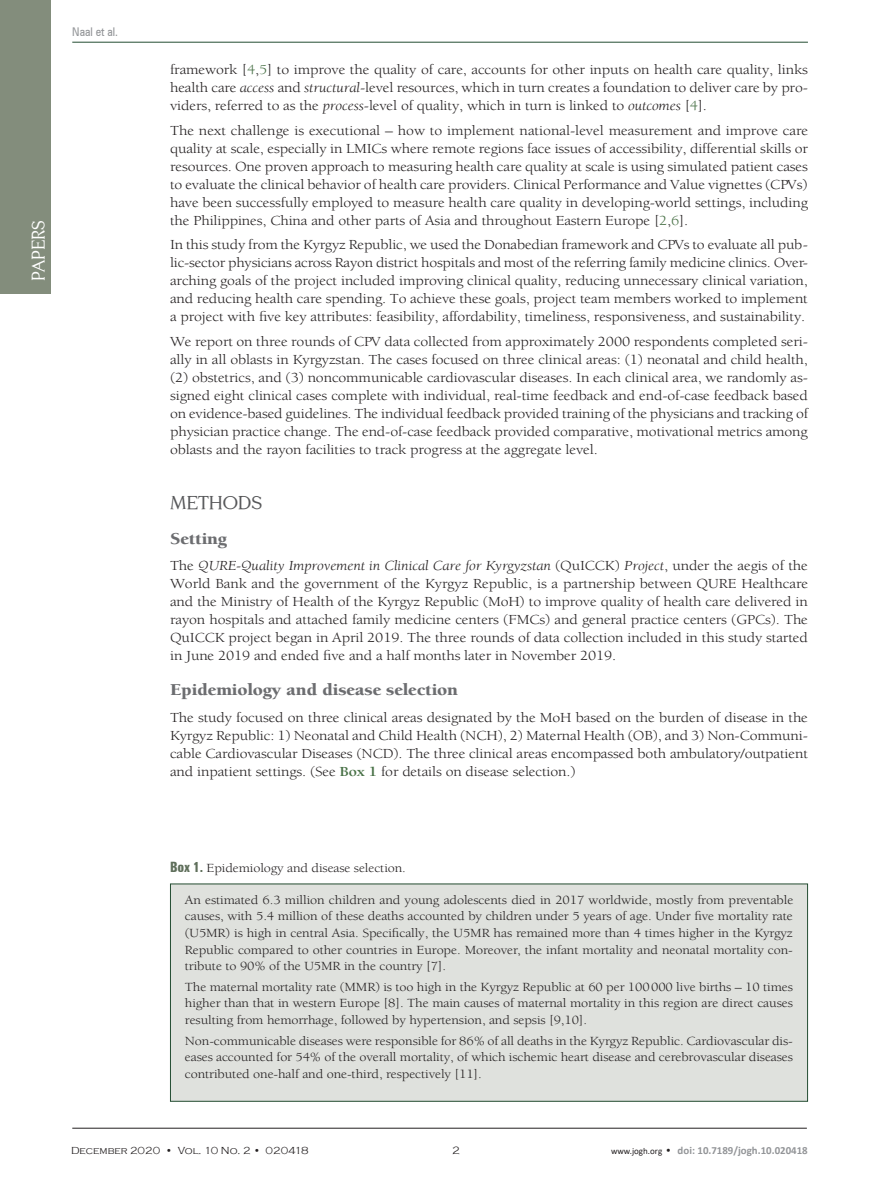
<style>
.page{position:relative;width:893px;height:1191px;background:#fff}
.page>*{position:absolute;margin:0;border:0;box-sizing:border-box;transform-origin:0 0}
.podnaslovi_PAPERS{font:18.6px "Centabel";letter-spacing:-.01em;color:#57585a;scale:1.11 1}
.t1{font:18px "Centabel";color:#fff}
.Podnaslovi_PAPERS_2{font:900 17.1px "Berkeley Std";letter-spacing:-.01em;color:#6c6d70;scale:1.11 1}
.tekst_osn{font:14.25px/18px "Berkeley Std";letter-spacing:-.01em;color:#231f20;text-align:justify;scale:1.11 1}
.tekst_osn-2{font:12.9px/16.5px "Berkeley Std";letter-spacing:-.01em;color:#231f20;text-align:justify;scale:1.11 1}
.potpisi_slike{font:12.9px "Berkeley Std";letter-spacing:-.01em;color:#231f20;scale:1.11 1}
.t2{font:condensed 12px "Zurich BT";color:#939598}
.t3{font:700 10.95px "Calibri";color:#939598}
.t4{font:300 10.95px "Copperplate Gothic";color:#231f20}
.t5{font:300 10.5px "Copperplate Gothic";color:#231f20}
.s1{color:#477045}
.s2{font-style:italic}
.s3{font-weight:700;color:#477045}
.s4{font-family:"Zurich BT";font-weight:700;font-stretch:extra-condensed;font-size:14.25px;color:#5f6f5b}
.s5{font-weight:400;font-size:9px;color:#231f20}
.s6{font-family:"Copperplate Gothic";font-weight:300;color:#231f20}
</style>
<div class="page">
<hr style="left:72px;top:1128px;width:735px;height:1px;background:#231f20">
<hr style="left:72px;top:42px;width:736px;height:1px;background:#244d32">
<div style="left:0;top:0;width:51px;height:293px;background:#838d7c"></div>
<div style="left:170px;top:883px;width:638px;height:218px;background:#dfe1dd"></div>
<p class="t2" style="left:72px;top:25px;width:47px">Naal et al.</p>
<p class="t1" style="left:28px;top:281px;width:63px;rotate:-90deg">PAPERS</p>
<p class="tekst_osn" style="left:170px;top:61px;width:576px">framework [<span class="s1">4</span>,<span class="s1">5</span>] to improve the quality of care, accounts for other inputs on health care quality, links health care <span class="s2">access</span> and <span class="s2">structural</span>-level resources, which in turn creates a foundation to deliver care by pro&shy;viders, referred to as the <span class="s2">process</span>-level of quality, which in turn is linked to <span class="s2">outcomes</span> [<span class="s1">4</span>].</p>
<p class="tekst_osn" style="left:170px;top:122px;width:576px">The next challenge is executional – how to implement national-level measurement and improve care quality at scale, especially in LMICs where remote regions face issues of accessibility, differential skills or resources. One proven approach to measuring health care quality at scale is using simulated patient cases to evaluate the clinical behavior of health care providers. Clinical Performance and Value vignettes (CPVs) have been successfully employed to measure health care quality in developing-world settings, including the Philippines, China and other parts of Asia and throughout Eastern Europe [<span class="s1">2</span>,<span class="s1">6</span>].</p>
<p class="tekst_osn" style="left:170px;top:236px;width:576px">In this study from the Kyrgyz Republic, we used the Donabedian framework and CPVs to evaluate all pub&shy;lic-sector physicians across Rayon district hospitals and most of the referring family medicine clinics. Over&shy;arching goals of the project included improving clinical quality, reducing unnecessary clinical variation, and reducing health care spending. To achieve these goals, project team members worked to implement a project with five key attributes: feasibility, affordability, timeliness, responsiveness, and sustainability.</p>
<p class="tekst_osn" style="left:170px;top:332px;width:576px">We report on three rounds of CPV data collected from approximately 2000 respondents completed seri&shy;ally in all oblasts in Kyrgyzstan. The cases focused on three clinical areas: (1) neonatal and child health, (2) obstetrics, and (3) noncommunicable cardiovascular diseases. In each clinical area, we randomly as&shy;signed eight clinical cases complete with individual, real-time feedback and end-of-case feedback based on evidence-based guidelines. The individual feedback provided training of the physicians and tracking of physician practice change. The end-of-case feedback provided comparative, motivational metrics among oblasts and the rayon facilities to track progress at the aggregate level.</p>
<p class="podnaslovi_PAPERS" style="left:170px;top:491px;width:84px">METHODS</p>
<p class="Podnaslovi_PAPERS_2" style="left:170px;top:529px;width:53px">Setting</p>
<p class="tekst_osn" style="left:170px;top:557px;width:576px">The <span class="s2">QURE-Quality Improvement in Clinical Care for Kyrgyzstan</span> (QuICCK) <span class="s2">Project</span>, under the aegis of the World Bank and the government of the Kyrgyz Republic, is a partnership between QURE Healthcare and the Ministry of Health of the Kyrgyz Republic (MoH) to improve quality of health care delivered in rayon hospitals and attached family medicine centers (FMCs) and general practice centers (GPCs). The QuICCK project began in April 2019. The three rounds of data collection included in this study started in June 2019 and ended five and a half months later in November 2019.</p>
<p class="Podnaslovi_PAPERS_2" style="left:170px;top:681px;width:261px">Epidemiology and disease selection</p>
<p class="tekst_osn" style="left:170px;top:708px;width:576px">The study focused on three clinical areas designated by the MoH based on the burden of disease in the Kyrgyz Republic: 1) Neonatal and Child Health (NCH), 2) Maternal Health (OB), and 3) Non-Communi&shy;cable Cardiovascular Diseases (NCD). The three clinical areas encompassed both ambulatory/outpatient and inpatient settings. (See <span class="s3">Box 1</span> for details on disease selection.)</p>
<p class="potpisi_slike" style="left:170px;top:861px;width:214px"><span class="s4">Box 1.</span> Epidemiology and disease selection.</p>
<p class="tekst_osn-2" style="left:185px;top:892px;width:550px">An estimated 6.3 million children and young adolescents died in 2017 worldwide, mostly from preventable causes, with 5.4 million of these deaths accounted by children under 5 years of age. Under five mortality rate (U5MR) is high in central Asia. Specifically, the U5MR has remained more than 4 times higher in the Kyrgyz Republic compared to other countries in Europe. Moreover, the infant mortality and neonatal mortality con&shy;tribute to 90% of the U5MR in the country [7].</p>
<p class="tekst_osn-2" style="left:185px;top:978px;width:549px">The maternal mortality rate (MMR) is too high in the Kyrgyz Republic at 60 per 100000 live births – 10 times higher than that in western Europe [8]. The main causes of maternal mortality in this region are direct causes resulting from hemorrhage, followed by hypertension, and sepsis [9,10].</p>
<p class="tekst_osn-2" style="left:185px;top:1032px;width:549px">Non-communicable diseases were responsible for 86% of all deaths in the Kyrgyz Republic. Cardiovascular dis&shy;eases accounted for 54% of the overall mortality, of which ischemic heart disease and cerebrovascular diseases contributed one-half and one-third, respectively [11].</p>
<p class="t5" style="left:71px;top:1144px;width:239px">December 2020 • Vol. 10 No. 2 • 020418</p>
<p class="t4" style="left:452px;top:1144px;width:9px">2</p>
<p class="t3" style="left:611px;top:1142px;width:198px"><span class="s5">www.jogh.org</span> <span class="s6">•</span> doi: 10.7189/jogh.10.020418</p>
</div>
